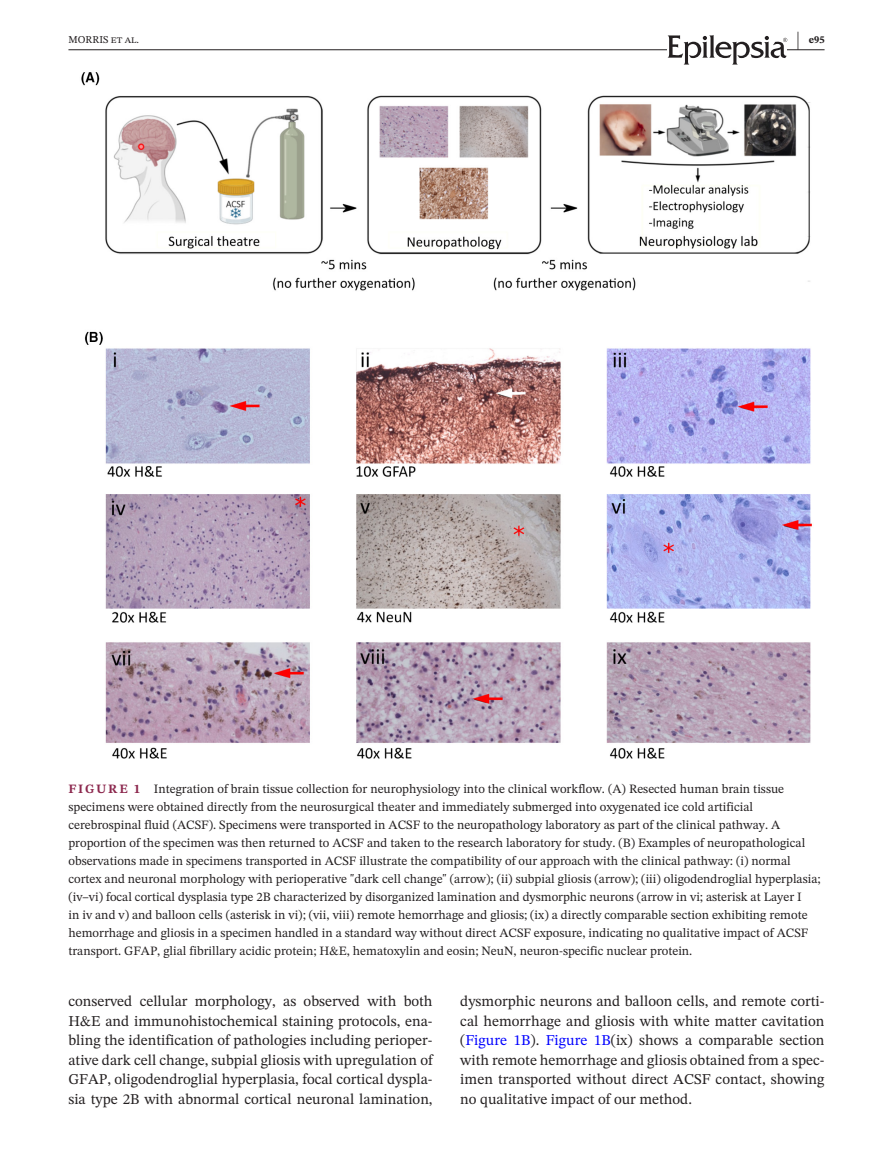
<style>
.page{position:relative;width:893px;height:1174px;background:#fff}
.page>*{position:absolute;margin:0;border:0;box-sizing:border-box;transform-origin:0 0}
.t1{font:700 21px "STIX Two Text";color:#231f20;scale:.42 1}
.t2{font:15px/19.5px "STIX Two Text";color:#231f20;text-align:justify}
.t3{font:12.75px/18px "STIX Two Text";color:#231f20}
.t4{font:10.5px "STIX Two Text";color:#231f20}
.t5{font:700 10.5px "STIX Two Text";color:#231f20}
.s1{font-weight:700;color:#8c284e}
.s2{color:#00f}
</style>
<div class="page">
<hr style="left:68px;top:49px;width:756px;height:1px;background:#231f20">
<svg style="left:668px;top:35px;width:119px;height:30px"></svg>
<img style="left:81px;top:72px;width:731px;height:687px">
<h1 class="t1" style="left:797px;top:24px;width:8px">|</h1>
<p class="t4" style="left:68px;top:32px;width:72px">MORRIS et al.</p>
<p class="t5" style="left:809px;top:32px;width:17px">e95</p>
<p class="t3" style="left:68px;top:779px;width:754px"><span class="s1">FIGURE 1</span> Integration of brain tissue collection for neurophysiology into the clinical workflow. (A) Resected human brain tissue specimens were obtained directly from the neurosurgical theater and immediately submerged into oxygenated ice cold artificial cerebrospinal fluid (ACSF). Specimens were transported in ACSF to the neuropathology laboratory as part of the clinical pathway. A proportion of the specimen was then returned to ACSF and taken to the research laboratory for study. (B) Examples of neuropathological observations made in specimens transported in ACSF illustrate the compatibility of our approach with the clinical pathway: (i) normal cortex and neuronal morphology with perioperative "dark cell change" (arrow); (ii) subpial gliosis (arrow); (iii) oligodendroglial hyperplasia; (iv–vi) focal cortical dysplasia type 2B characterized by disorganized lamination and dysmorphic neurons (arrow in vi; asterisk at Layer I<br>in iv and v) and balloon cells (asterisk in vi); (vii, viii) remote hemorrhage and gliosis; (ix) a directly comparable section exhibiting remote hemorrhage and gliosis in a specimen handled in a standard way without direct ACSF exposure, indicating no qualitative impact of ACSF transport. GFAP, glial fibrillary acidic protein; H&amp;E, hematoxylin and eosin; NeuN, neuron-specific nuclear protein.</p>
<p class="t2" style="left:68px;top:991px;width:366px">conserved cellular morphology, as observed with both H&amp;E and immunohistochemical staining protocols, ena&shy;bling the identification of pathologies including perioper&shy;ative dark cell change, subpial gliosis with upregulation of GFAP, oligodendroglial hyperplasia, focal cortical dyspla&shy;sia type 2B with abnormal cortical neuronal lamination,</p>
<p class="t2" style="left:460px;top:991px;width:366px">dysmorphic neurons and balloon cells, and remote corti&shy;cal hemorrhage and gliosis with white matter cavitation (<span class="s2">Figure 1B</span>). <span class="s2">Figure 1B</span>(ix) shows a comparable section with remote hemorrhage and gliosis obtained from a spec&shy;imen transported without direct ACSF contact, showing no qualitative impact of our method.</p>
</div>
